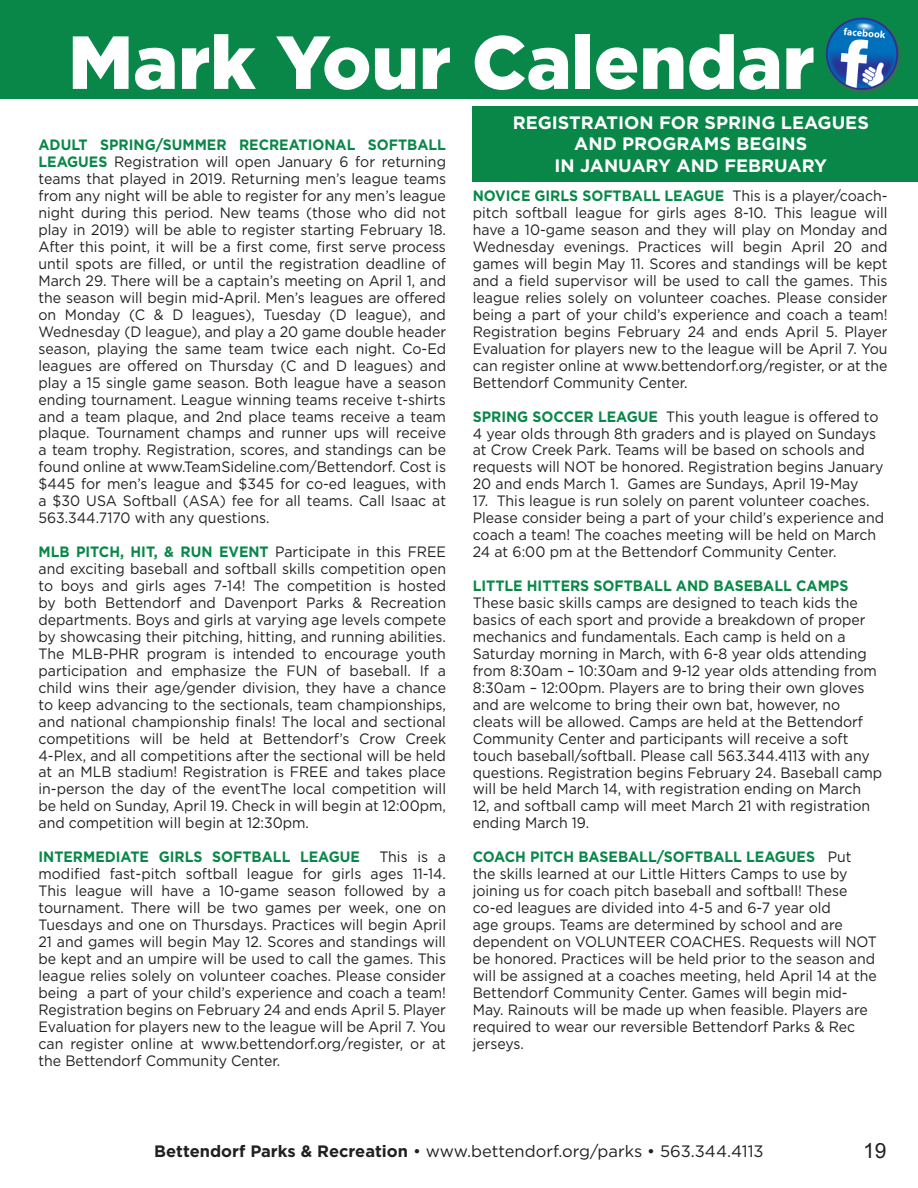
<style>
.page{position:relative;width:918px;height:1188px;background:#fff}
.page>*{position:absolute;margin:0;border:0;box-sizing:border-box;transform-origin:0 0}
.t1{font:900 75px "Gotham";color:#fff}
.t2{font:21px "Arial";color:#231f20}
.t3{font:700 18px "Gotham";color:#fff}
.t4{font:16.5px "Gotham";color:#231f20}
.t5{font:15px/17px "Gotham";color:#231f20;text-align:justify;scale:.94 1}
.t6{font:700 15px "Gotham";color:#098748;scale:.94 1}
.s1{font-weight:700;color:#098748}
.s2{font-weight:700}
</style>
<div class="page">
<div style="left:0;top:0;width:918px;height:99px;background:#098748"></div>
<img style="left:825px;top:17px;width:76px;height:76px">
<div style="left:472px;top:106px;width:446px;height:75px;background:#098748"></div>
<p class="t1" style="left:68px;top:11px;width:748px">Mark Your Calendar</p>
<p class="t5" style="left:39px;top:136px;width:435px"><span class="s1">ADULT SPRING/SUMMER RECREATIONAL SOFTBALL LEAGUES</span> Registration will open January 6 for returning teams that played in 2019. Returning men’s league teams from any night will be able to register for any men’s league night during this period. New teams (those who did not play in 2019) will be able to register starting February 18.<br>After this point, it will be a first come, first serve process until spots are filled, or until the registration deadline of March 29. There will be a captain’s meeting on April 1, and the season will begin mid-April. Men’s leagues are offered on Monday (C &amp; D leagues), Tuesday (D league), and Wednesday (D league), and play a 20 game double header season, playing the same team twice each night. Co-Ed leagues are offered on Thursday (C and D leagues) and play a 15 single game season. Both league have a season ending tournament. League winning teams receive t-shirts and a team plaque, and 2nd place teams receive a team plaque. Tournament champs and runner ups will receive a team trophy. Registration, scores, and standings can be found online at www.TeamSideline.com/Bettendorf. Cost is $445 for men’s league and $345 for co-ed leagues, with a $30 USA Softball (ASA) fee for all teams. Call Isaac at 563.344.7170 with any questions.</p>
<p class="t5" style="left:39px;top:543px;width:435px"><span class="s1">MLB PITCH, HIT, &amp; RUN EVENT</span> Participate in this FREE and exciting baseball and softball skills competition open to boys and girls ages 7-14! The competition is hosted by both Bettendorf and Davenport Parks &amp; Recreation departments. Boys and girls at varying age levels compete by showcasing their pitching, hitting, and running abilities.<br>The MLB-PHR program is intended to encourage youth participation and emphasize the FUN of baseball. If a child wins their age/gender division, they have a chance to keep advancing to the sectionals, team championships, and national championship finals! The local and sectional competitions will be held at Bettendorf’s Crow Creek 4-Plex, and all competitions after the sectional will be held at an MLB stadium! Registration is FREE and takes place in-person the day of the eventThe local competition will be held on Sunday, April 19. Check in will begin at 12:00pm, and competition will begin at 12:30pm.</p>
<p class="t6" style="left:39px;top:847px;width:343px">INTERMEDIATE GIRLS SOFTBALL LEAGUE</p>
<p class="t5" style="left:39px;top:848px;width:435px;text-indent:341px">This is a modified fast-pitch softball league for girls ages 11-14.<br>This league will have a 10-game season followed by a tournament. There will be two games per week, one on Tuesdays and one on Thursdays. Practices will begin April 21 and games will begin May 12. Scores and standings will be kept and an umpire will be used to call the games. This league relies solely on volunteer coaches. Please consider being a part of your child’s experience and coach a team!<br>Registration begins on February 24 and ends April 5. Player Evaluation for players new to the league will be April 7. You can register online at www.bettendorf.org/register, or at the Bettendorf Community Center.</p>
<p class="t3" style="left:513px;top:110px;width:358px">REGISTRATION FOR SPRING LEAGUES</p>
<p class="t3" style="left:574px;top:132px;width:235px">AND PROGRAMS BEGINS</p>
<p class="t3" style="left:554px;top:154px;width:274px">IN JANUARY AND FEBRUARY</p>
<p class="t5" style="left:473px;top:187px;width:443px"><span class="s1">NOVICE GIRLS SOFTBALL LEAGUE</span> This is a player/coach&shy;pitch softball league for girls ages 8-10. This league will have a 10-game season and they will play on Monday and Wednesday evenings. Practices will begin April 20 and games will begin May 11. Scores and standings will be kept and a field supervisor will be used to call the games. This league relies solely on volunteer coaches. Please consider being a part of your child’s experience and coach a team!<br>Registration begins February 24 and ends April 5. Player Evaluation for players new to the league will be April 7. You can register online at www.bettendorf.org/register, or at the Bettendorf Community Center.</p>
<p class="t5" style="left:473px;top:407px;width:438px;text-align:left"><span class="s1">SPRING SOCCER LEAGUE</span> This youth league is offered to 4 year olds through 8th graders and is played on Sundays at Crow Creek Park. Teams will be based on schools and requests will NOT be honored. Registration begins January 20 and ends March 1. Games are Sundays, April 19-May</p>
<p class="t5" style="left:473px;top:492px;width:439px;text-align:left">17. This league is run solely on parent volunteer coaches.<br>Please consider being a part of your child’s experience and coach a team! The coaches meeting will be held on March 24 at 6:00 pm at the Bettendorf Community Center.</p>
<p class="t5" style="left:473px;top:577px;width:437px;text-align:left"><span class="s1">LITTLE HITTERS SOFTBALL AND BASEBALL CAMPS </span>These basic skills camps are designed to teach kids the basics of each sport and provide a breakdown of proper mechanics and fundamentals. Each camp is held on a Saturday morning in March, with 6-8 year olds attending from 8:30am – 10:30am and 9-12 year olds attending from 8:30am – 12:00pm. Players are to bring their own gloves and are welcome to bring their own bat, however, no cleats will be allowed. Camps are held at the Bettendorf Community Center and participants will receive a soft touch baseball/softball. Please call 563.344.4113 with any questions. Registration begins February 24. Baseball camp will be held March 14, with registration ending on March<br>12, and softball camp will meet March 21 with registration ending March 19.</p>
<p class="t5" style="left:473px;top:848px;width:431px;text-align:left"><span class="s1">COACH PITCH BASEBALL/SOFTBALL LEAGUES</span> Put the skills learned at our Little Hitters Camps to use by joining us for coach pitch baseball and softball! These co-ed leagues are divided into 4-5 and 6-7 year old<br>age groups. Teams are determined by school and are dependent on VOLUNTEER COACHES. Requests will NOT be honored. Practices will be held prior to the season and will be assigned at a coaches meeting, held April 14 at the Bettendorf Community Center. Games will begin mid-May. Rainouts will be made up when feasible. Players are required to wear our reversible Bettendorf Parks &amp; Rec jerseys.</p>
<p class="t4" style="left:154px;top:1141px;width:611px"><span class="s2">Bettendorf Parks &amp; Recreation</span> • www.bettendorf.org/parks • 563.344.4113</p>
<h2 class="t2" style="left:863px;top:1137px;width:25px">19</h2>
</div>
